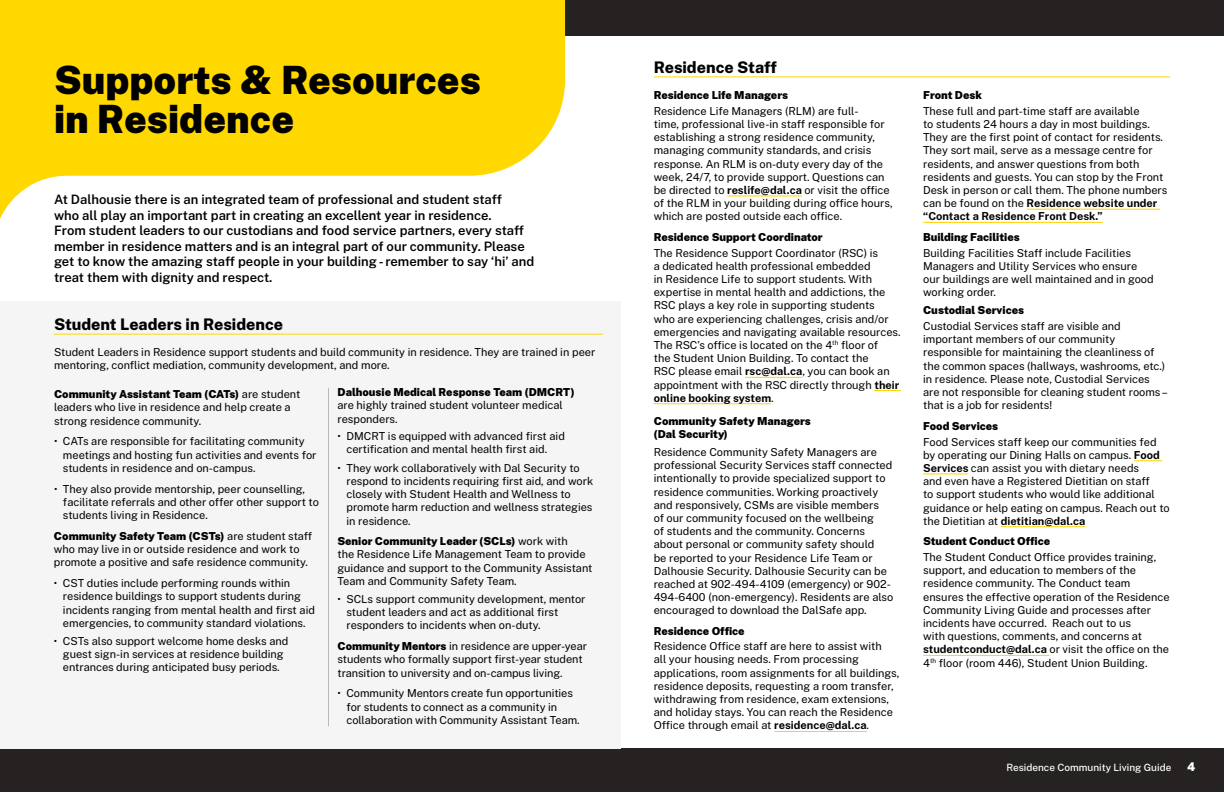
<style>
.page{position:relative;width:1224px;height:792px;background:#fff}
.page>*{position:absolute;margin:0;border:0;box-sizing:border-box;transform-origin:0 0}
.t1{font:900 39px/39px "Public Sans";color:#000}
.t2{font:800 16px "Public Sans";color:#000}
.t3{font:600 13px/15.6px "Public Sans";color:#000}
.t4{font:900 12px "Public Sans";color:#fff}
.t5{font:11px/13.2px "Public Sans";color:#000}
.t6{font:900 11px/13.2px "Public Sans";color:#000}
.t7{font:500 10px "Public Sans";color:#fff}
.s1{font-weight:900}
.s2{font-weight:700}
</style>
<div class="page">
<div style="left:0;top:749px;width:1224px;height:43px;background:#272222"></div>
<div style="left:0;top:0;width:1224px;height:36px;background:#272222"></div>
<div style="left:0;top:301px;width:621px;height:448px;background:#f5f5f5"></div>
<svg style="left:0;top:0;width:565px;height:219px;fill:#ffd800"></svg>
<hr style="left:54px;top:334px;width:549px;height:1px;background:#ffd800">
<hr style="left:328px;top:388px;width:1px;height:338px;background:#b9b9b9">
<hr style="left:654px;top:76px;width:516px;height:1px;background:#ffd800">
<hr style="left:727px;top:196px;width:75px;height:1px;background:#ffd400">
<hr style="left:745px;top:377px;width:57px;height:1px;background:#ffd400">
<svg style="left:874px;top:390px;width:27px;height:1px"></svg>
<hr style="left:654px;top:403px;width:117px;height:1px;background:#ffd400">
<hr style="left:774px;top:731px;width:93px;height:1px;background:#ffd400">
<hr style="left:1027px;top:209px;width:133px;height:1px;background:#ffd400">
<hr style="left:923px;top:222px;width:180px;height:1px;background:#ffd400">
<svg style="left:1134px;top:460px;width:28px;height:1px"></svg>
<hr style="left:923px;top:474px;width:45px;height:1px;background:#ffd400">
<hr style="left:1001px;top:526px;width:84px;height:1px;background:#ffd400">
<hr style="left:923px;top:655px;width:126px;height:1px;background:#ffd400">
<h1 class="t1" style="left:54px;top:59px;width:429px">Supports &amp; Resources in Residence</h1>
<p class="t3" style="left:54px;top:191px;width:482px">At Dalhousie there is an integrated team of professional and student staff<br>who all play an important part in creating an excellent year in residence.<br>From student leaders to our custodians and food service partners, every staff member in residence matters and is an integral part of our community. Please get to know the amazing staff people in your building - remember to say ‘hi’ and treat them with dignity and respect.</p>
<h2 class="t2" style="left:54px;top:314px;width:231px">Student Leaders in Residence</h2>
<p class="t5" style="left:54px;top:345px;width:543px">Student Leaders in Residence support students and build community in residence. They are trained in peer mentoring, conflict mediation, community development, and more.</p>
<p class="t5" style="left:54px;top:387px;width:248px"><span class="s1">Community Assistant Team (CATs)</span> are student leaders who live in residence and help create a strong residence community.</p>
<p class="t5" style="left:63px;top:435px;width:255px;text-indent:-9px">• CATs are responsible for facilitating community meetings and hosting fun activities and events for students in residence and on-campus.</p>
<p class="t5" style="left:63px;top:482px;width:258px;text-indent:-9px">• They also provide mentorship, peer counselling, facilitate referrals and other offer other support to students living in Residence.</p>
<p class="t5" style="left:54px;top:529px;width:260px"><span class="s1">Community Safety Team (CSTs)</span> are student staff who may live in or outside residence and work to promote a positive and safe residence community.</p>
<p class="t5" style="left:63px;top:576px;width:253px;text-indent:-9px">• CST duties include performing rounds within residence buildings to support students during incidents ranging from mental health and first aid emergencies, to community standard violations.</p>
<p class="t5" style="left:54px;top:634px;width:236px;text-align:center">• CSTs also support welcome home desks and guest sign-in services at residence building entrances during anticipated busy periods.</p>
<p class="t6" style="left:337px;top:385px;width:239px">Dalhousie Medical Response Team (DMCRT)</p>
<p class="t5" style="left:337px;top:398px;width:227px">are highly trained student volunteer medical responders.</p>
<p class="t5" style="left:346px;top:429px;width:220px;text-indent:-9px">• DMCRT is equipped with advanced first aid certification and mental health first aid.</p>
<p class="t5" style="left:346px;top:461px;width:248px;text-indent:-9px">• They work collaboratively with Dal Security to respond to incidents requiring first aid, and work closely with Student Health and Wellness to promote harm reduction and wellness strategies in residence.</p>
<p class="t5" style="left:337px;top:534px;width:256px"><span class="s1">Senior Community Leader (SCLs)</span> work with<br>the Residence Life Management Team to provide guidance and support to the Community Assistant Team and Community Safety Team.</p>
<p class="t5" style="left:346px;top:592px;width:241px;text-indent:-9px">• SCLs support community development, mentor student leaders and act as additional first responders to incidents when on-duty.</p>
<p class="t5" style="left:337px;top:639px;width:251px"><span class="s1">Community Mentors</span> in residence are upper-year students who formally support first-year student transition to university and on-campus living.</p>
<p class="t5" style="left:346px;top:687px;width:235px;text-indent:-9px">• Community Mentors create fun opportunities for students to connect as a community in collaboration with Community Assistant Team.</p>
<h2 class="t2" style="left:654px;top:56px;width:125px">Residence Staff</h2>
<p class="t6" style="left:654px;top:88px;width:136px">Residence Life Managers</p>
<p class="t5" style="left:654px;top:104px;width:241px">Residence Life Managers (RLM) are full-<br>time, professional live-in staff responsible for establishing a strong residence community, managing community standards, and crisis response. An RLM is on-duty every day of the week, 24/7, to provide support. Questions can be directed to <span class="s2">reslife@dal.ca</span> or visit the office of the RLM in your building during office hours, which are posted outside each office.</p>
<p class="t6" style="left:654px;top:230px;width:170px">Residence Support Coordinator</p>
<p class="t5" style="left:654px;top:246px;width:248px">The Residence Support Coordinator (RSC) is<br>a dedicated health professional embedded<br>in Residence Life to support students. With expertise in mental health and addictions, the RSC plays a key role in supporting students<br>who are experiencing challenges, crisis and/or emergencies and navigating available resources.<br>The RSC’s office is located on the 4<sup>th</sup> floor of<br>the Student Union Building. To contact the<br>RSC please email <span class="s2">rsc@dal.ca</span>, you can book an appointment with the RSC directly through <span class="s2">their online booking system</span>.</p>
<p class="t6" style="left:654px;top:414px;width:159px">Community Safety Managers (Dal Security)</p>
<p class="t5" style="left:654px;top:445px;width:241px">Residence Community Safety Managers are professional Security Services staff connected intentionally to provide specialized support to residence communities. Working proactively and responsively, CSMs are visible members<br>of our community focused on the wellbeing<br>of students and the community. Concerns about personal or community safety should<br>be reported to your Residence Life Team or Dalhousie Security. Dalhousie Security can be reached at 902-494-4109 (emergency) or 902- 494-6400 (non-emergency). Residents are also encouraged to download the DalSafe app.</p>
<p class="t6" style="left:654px;top:624px;width:92px">Residence Office</p>
<p class="t5" style="left:654px;top:639px;width:247px">Residence Office staff are here to assist with<br>all your housing needs. From processing applications, room assignments for all buildings, residence deposits, requesting a room transfer, withdrawing from residence, exam extensions, and holiday stays. You can reach the Residence Office through email at <span class="s2">residence@dal.ca</span>.</p>
<p class="t6" style="left:923px;top:88px;width:61px">Front Desk</p>
<p class="t5" style="left:923px;top:104px;width:246px">These full and part-time staff are available<br>to students 24 hours a day in most buildings.<br>They are the first point of contact for residents.<br>They sort mail, serve as a message centre for residents, and answer questions from both residents and guests. You can stop by the Front Desk in person or call them. The phone numbers can be found on the <span class="s2">Residence website under “Contact a Residence Front Desk.”</span></p>
<p class="t6" style="left:923px;top:230px;width:98px">Building Facilities</p>
<p class="t5" style="left:923px;top:246px;width:232px">Building Facilities Staff include Facilities Managers and Utility Services who ensure our buildings are well maintained and in good working order.</p>
<p class="t6" style="left:923px;top:303px;width:103px">Custodial Services</p>
<p class="t5" style="left:923px;top:319px;width:246px">Custodial Services staff are visible and important members of our community responsible for maintaining the cleanliness of the common spaces (hallways, washrooms, etc.) in residence. Please note, Custodial Services are not responsible for cleaning student rooms – that is a job for residents!</p>
<p class="t6" style="left:923px;top:419px;width:77px">Food Services</p>
<p class="t5" style="left:923px;top:435px;width:248px">Food Services staff keep our communities fed by operating our Dining Halls on campus. <span class="s2">Food Services</span> can assist you with dietary needs<br>and even have a Registered Dietitian on staff<br>to support students who would like additional guidance or help eating on campus. Reach out to the Dietitian at <span class="s2">dietitian@dal.ca</span></p>
<p class="t6" style="left:923px;top:534px;width:129px">Student Conduct Office</p>
<p class="t5" style="left:923px;top:550px;width:248px">The Student Conduct Office provides training, support, and education to members of the residence community. The Conduct team ensures the effective operation of the Residence Community Living Guide and processes after incidents have occurred. Reach out to us<br>with questions, comments, and concerns at <span class="s2">studentconduct@dal.ca</span> or visit the office on the 4<sup>th</sup> floor (room 446), Student Union Building.</p>
<p class="t7" style="left:1006px;top:761px;width:166px">Residence Community Living Guide</p>
<p class="t4" style="left:1187px;top:759px;width:10px">4</p>
</div>
